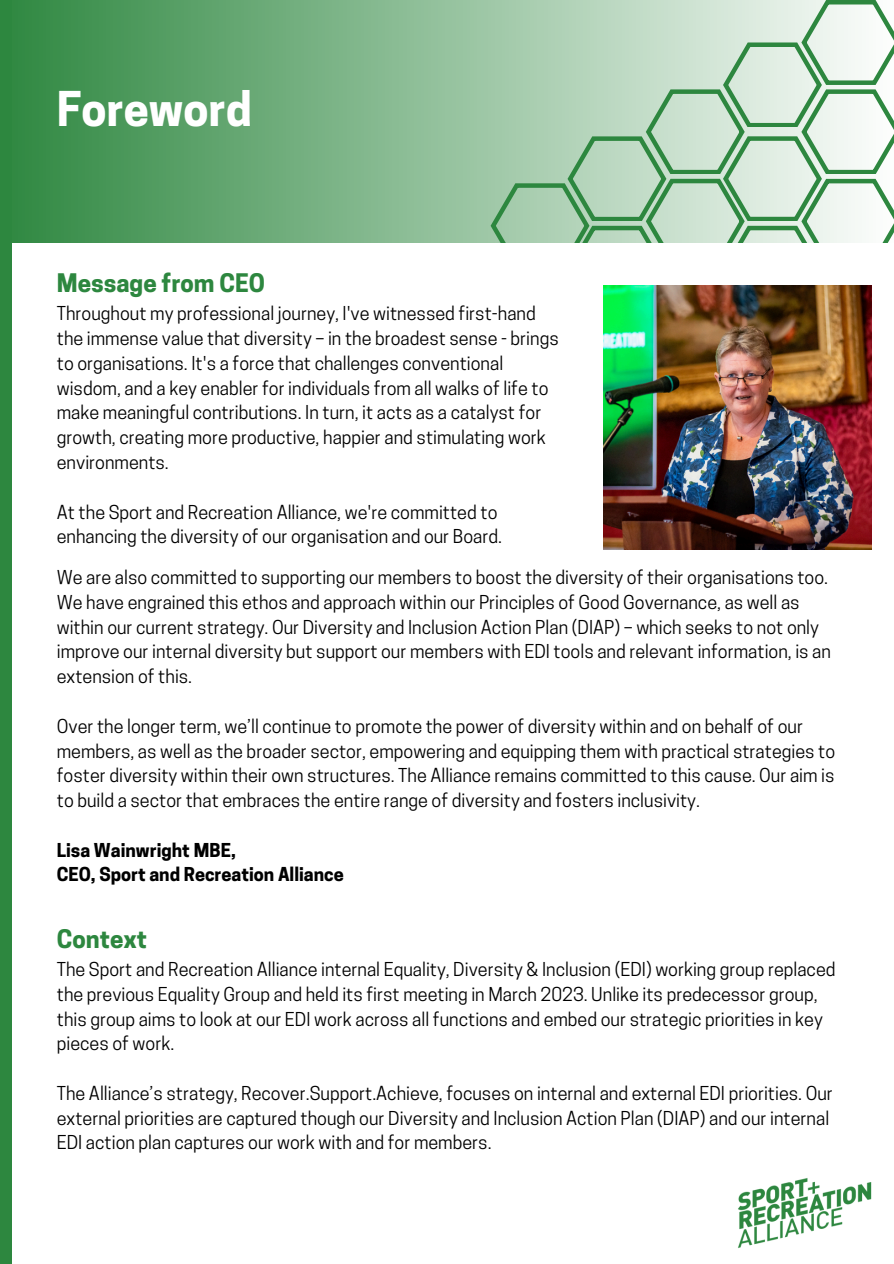
<style>
.page{position:relative;width:894px;height:1264px;background:#fff}
.page>*{position:absolute;margin:0;border:0;box-sizing:border-box;transform-origin:0 0}
.t1{font:700 45px "Cooper Hewitt";color:#fff}
.t2{font:700 24px "Cooper Hewitt";color:#2d873f}
.t3{font:18px/24.8px "Cooper Hewitt";color:#000}
.t4{font:700 18px "Cooper Hewitt";color:#000}
</style>
<div class="page">
<svg style="left:11px;top:0;width:479px;height:249px"></svg>
<svg style="left:490px;top:0;width:403px;height:243px"></svg>
<img style="left:738px;top:1178px;width:132px;height:70px">
<div style="left:0;top:0;width:11px;height:1263px;background:#2d873f"></div>
<img style="left:603px;top:285px;width:268px;height:264px">
<p class="t1" style="left:57px;top:93px;width:197px">Foreword</p>
<h1 class="t2" style="left:57px;top:274px;width:210px">Message from CEO</h1>
<p class="t3" style="left:57px;top:303px;width:503px">Throughout my professional journey, I've witnessed first-hand the immense value that diversity – in the broadest sense - brings to organisations. It's a force that challenges conventional wisdom, and a key enabler for individuals from all walks of life to make meaningful contributions. In turn, it acts as a catalyst for growth, creating more productive, happier and stimulating work environments.</p>
<p class="t3" style="left:57px;top:501px;width:446px">At the Sport and Recreation Alliance, we're committed to enhancing the diversity of our organisation and our Board.</p>
<p class="t3" style="left:57px;top:567px;width:775px">We are also committed to supporting our members to boost the diversity of their organisations too.<br>We have engrained this ethos and approach within our Principles of Good Governance, as well as within our current strategy. Our Diversity and Inclusion Action Plan (DIAP) – which seeks to not only improve our internal diversity but support our members with EDI tools and relevant information, is an extension of this.</p>
<p class="t3" style="left:57px;top:716px;width:779px">Over the longer term, we’ll continue to promote the power of diversity within and on behalf of our members, as well as the broader sector, empowering and equipping them with practical strategies to foster diversity within their own structures. The Alliance remains committed to this cause. Our aim is to build a sector that embraces the entire range of diversity and fosters inclusivity.</p>
<p class="t4" style="left:57px;top:843px;width:180px">Lisa Wainwright MBE,</p>
<p class="t4" style="left:57px;top:867px;width:288px">CEO, Sport and Recreation Alliance</p>
<p class="t2" style="left:57px;top:930px;width:92px">Context</p>
<p class="t3" style="left:57px;top:959px;width:780px">The Sport and Recreation Alliance internal Equality, Diversity &amp; Inclusion (EDI) working group replaced the previous Equality Group and held its first meeting in March 2023. Unlike its predecessor group, this group aims to look at our EDI work across all functions and embed our strategic priorities in key pieces of work.</p>
<p class="t3" style="left:57px;top:1083px;width:777px">The Alliance’s strategy, Recover.Support.Achieve, focuses on internal and external EDI priorities. Our external priorities are captured though our Diversity and Inclusion Action Plan (DIAP) and our internal<br>EDI action plan captures our work with and for members.</p>
</div>
